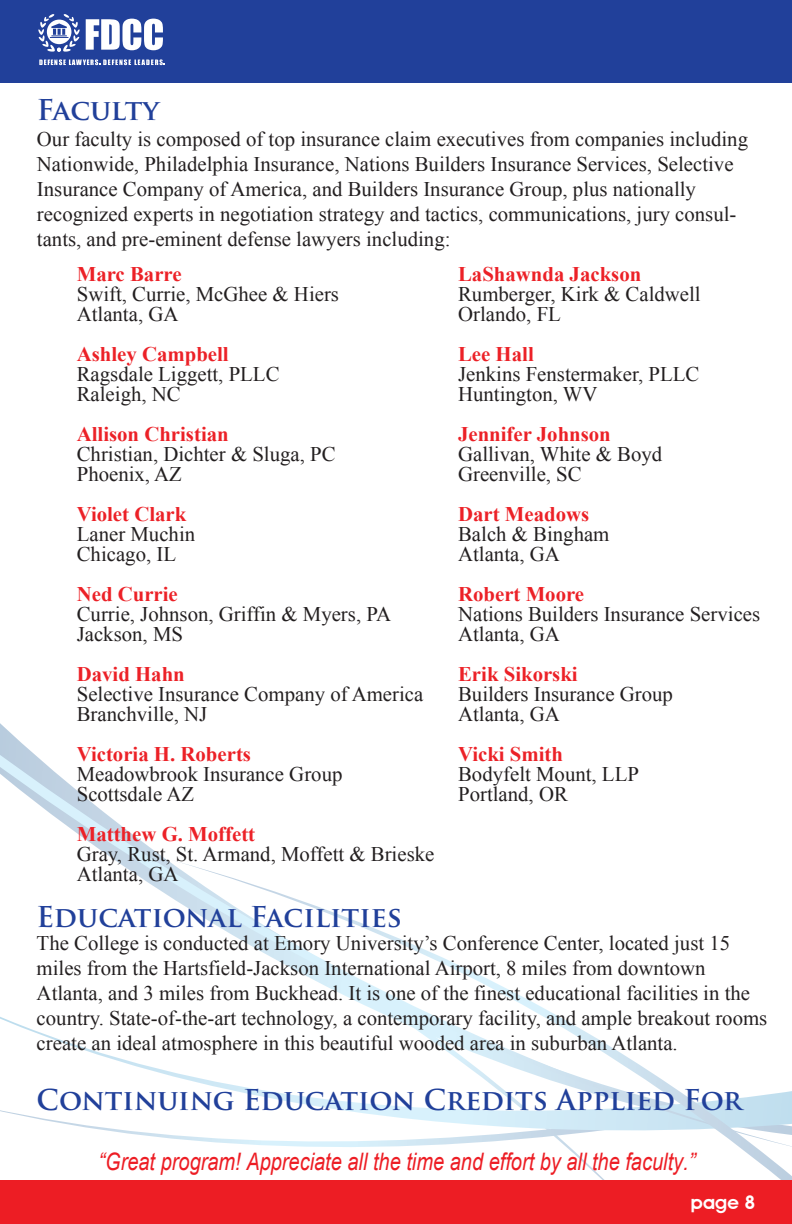
<style>
.page{position:relative;width:792px;height:1224px;background:#fff}
.page>*{position:absolute;margin:0;border:0;box-sizing:border-box;transform-origin:0 0}
.t1{font:700 28px "Trajan Pro";color:#21409a}
.t2{font:italic 24px "Arial";color:#ed1d24;scale:.83 1}
.t3{font:20.8px/20px "Times New Roman";color:#231f20}
.t4{font:700 20.8px "Times New Roman";color:#ec2127}
.t5{font:600 19px "Advantage";color:#fff}
</style>
<div class="page">
<svg style="left:1px;top:732px;width:169px;height:407px"></svg>
<svg style="left:170px;top:862px;width:622px;height:319px"></svg>
<div style="left:0;top:0;width:792px;height:83px;background:#21409a"></div>
<div style="left:0;top:1181px;width:792px;height:43px;background:#ed1d24"></div>
<svg style="left:0;top:723px;width:1px;height:458px"></svg>
<svg style="left:38px;top:14px;width:42px;height:38px"></svg>
<svg style="left:86px;top:19px;width:77px;height:31px"></svg>
<svg style="left:39px;top:59px;width:126px;height:6px"></svg>
<h1 class="t1" style="left:37px;top:93px;width:124px">Faculty</h1>
<p class="t3" style="left:37px;top:126px;width:713px;line-height:25px">Our faculty is composed of top insurance claim executives from companies including Nationwide, Philadelphia Insurance, Nations Builders Insurance Services, Selective Insurance Company of America, and Builders Insurance Group, plus nationally recognized experts in negotiation strategy and tactics, communications, jury consul&shy;tants, and pre-eminent defense lawyers including:</p>
<p class="t4" style="left:77px;top:259px;width:106px">Marc Barre</p>
<p class="t3" style="left:77px;top:283px;width:264px">Swift, Currie, McGhee &amp; Hiers<br>Atlanta, GA</p>
<p class="t4" style="left:77px;top:339px;width:153px">Ashley Campbell</p>
<p class="t3" style="left:77px;top:363px;width:204px">Ragsdale Liggett, PLLC<br>Raleigh, NC</p>
<p class="t4" style="left:77px;top:419px;width:153px">Allison Christian</p>
<p class="t3" style="left:77px;top:444px;width:260px">Christian, Dichter &amp; Sluga, PC<br>Phoenix, AZ</p>
<p class="t4" style="left:77px;top:499px;width:111px">Violet Clark</p>
<p class="t3" style="left:77px;top:524px;width:120px">Laner Muchin<br>Chicago, IL</p>
<p class="t4" style="left:77px;top:579px;width:103px">Ned Currie</p>
<p class="t3" style="left:77px;top:604px;width:316px">Currie, Johnson, Griffin &amp; Myers, PA<br>Jackson, MS</p>
<p class="t4" style="left:77px;top:659px;width:110px">David Hahn</p>
<p class="t3" style="left:77px;top:684px;width:348px">Selective Insurance Company of America<br>Branchville, NJ</p>
<p class="t4" style="left:458px;top:259px;width:185px">LaShawnda Jackson</p>
<p class="t3" style="left:458px;top:284px;width:244px">Rumberger, Kirk &amp; Caldwell<br>Orlando, FL</p>
<p class="t4" style="left:458px;top:339px;width:77px">Lee Hall</p>
<p class="t3" style="left:458px;top:364px;width:243px">Jenkins Fenstermaker, PLLC<br>Huntington, WV</p>
<p class="t4" style="left:458px;top:419px;width:154px">Jennifer Johnson</p>
<p class="t3" style="left:458px;top:444px;width:206px">Gallivan, White &amp; Boyd<br>Greenville, SC</p>
<p class="t4" style="left:458px;top:499px;width:133px">Dart Meadows</p>
<p class="t3" style="left:458px;top:524px;width:153px">Balch &amp; Bingham<br>Atlanta, GA</p>
<p class="t4" style="left:458px;top:579px;width:128px">Robert Moore</p>
<p class="t3" style="left:458px;top:604px;width:304px">Nations Builders Insurance Services<br>Atlanta, GA</p>
<p class="t4" style="left:458px;top:659px;width:121px">Erik Sikorski</p>
<p class="t3" style="left:458px;top:684px;width:216px">Builders Insurance Group<br>Atlanta, GA</p>
<p class="t4" style="left:458px;top:739px;width:106px">Vicki Smith</p>
<p class="t3" style="left:458px;top:764px;width:182px">Bodyfelt Mount, LLP<br>Portland, OR</p>
<p class="t4" style="left:77px;top:739px;width:176px">Victoria H. Roberts</p>
<p class="t3" style="left:77px;top:764px;width:267px">Meadowbrook Insurance Group<br>Scottsdale AZ</p>
<p class="t4" style="left:77px;top:819px;width:180px">Matthew G. Moffett</p>
<p class="t3" style="left:77px;top:843px;width:359px">Gray, Rust, St. Armand, Moffett &amp; Brieske<br>Atlanta, GA</p>
<h1 class="t1" style="left:37px;top:899px;width:367px">Educational Facilities</h1>
<p class="t3" style="left:37px;top:930px;width:732px;line-height:25px">The College is conducted at Emory University’s Conference Center, located just 15 miles from the Hartsfield-Jackson International Airport, 8 miles from downtown Atlanta, and 3 miles from Buckhead. It is one of the finest educational facilities in the country. State-of-the-art technology, a contemporary facility, and ample breakout rooms create an ideal atmosphere in this beautiful wooded area in suburban Atlanta.</p>
<h1 class="t1" style="left:37px;top:1083px;width:707px">Continuing Education Credits Applied For</h1>
<p class="t2" style="left:99px;top:1146px;width:721px">“Great program! Appreciate all the time and effort by all the faculty.”</p>
<p class="t5" style="left:691px;top:1191px;width:66px">page 8</p>
</div>
